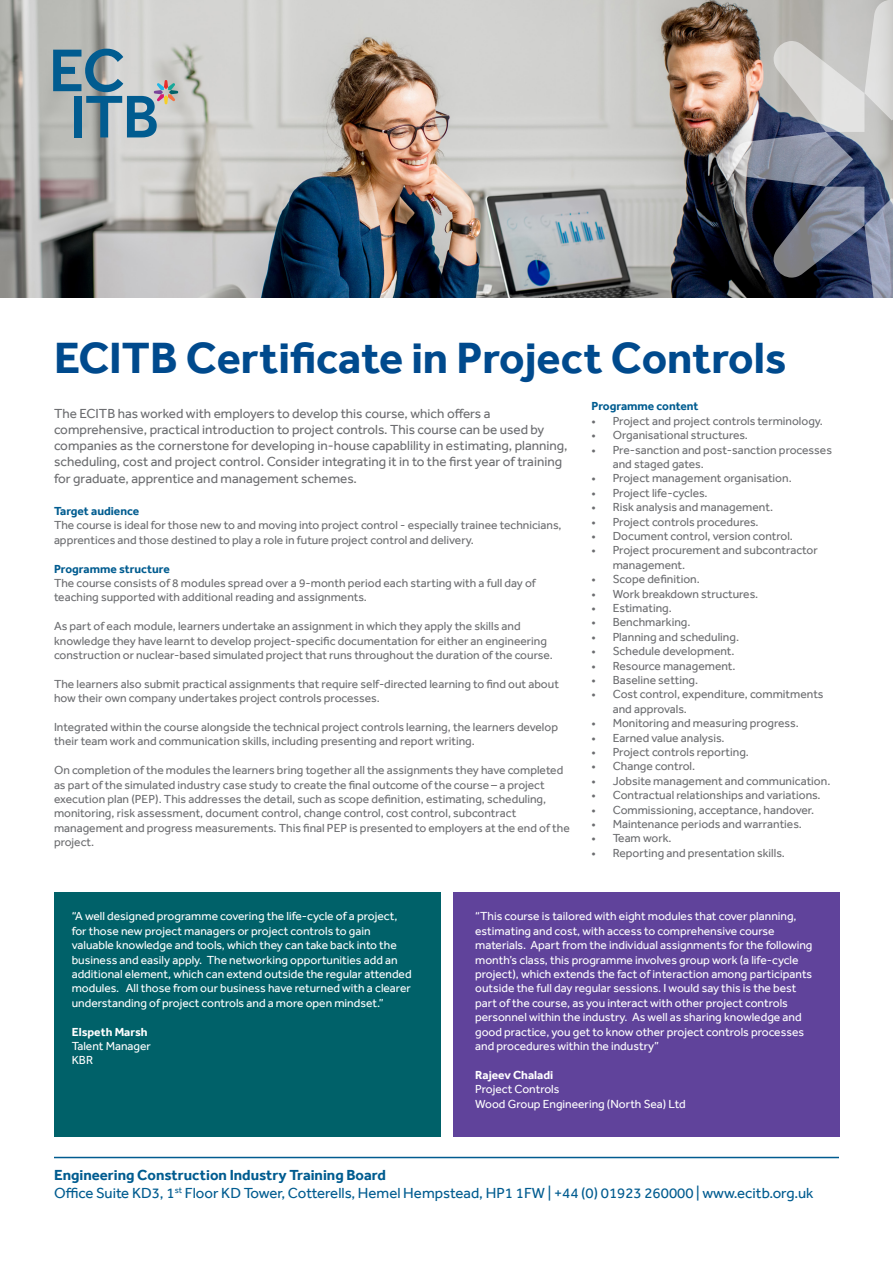
<style>
.page{position:relative;width:893px;height:1263px;background:#fff}
.page>*{position:absolute;margin:0;border:0;box-sizing:border-box;transform-origin:0 0}
.t1{font:700 45px "Effra";color:#004a8d}
.t2{font:15px "Effra";color:#015c90}
.t3{font:700 15px "Effra";color:#015c90}
.t4{font:13.5px/16.2px "Effra";color:#6c6d70}
.t5{font:12px/14.4px "Effra";color:#6c6d70}
.t6{font:12px/14.4px "Effra";color:#fff}
.t7{font:700 12px "Effra";color:#015c90}
.t8{font:700 12px "Effra";color:#fff}
</style>
<div class="page">
<div style="left:54px;top:892px;width:387px;height:244px;background:#006169"></div>
<div style="left:453px;top:892px;width:387px;height:244px;background:#60439b"></div>
<hr style="left:54px;top:1157px;width:785px;height:1px;background:#015c90">
<img style="left:0;top:0;width:732px;height:298px">
<svg style="left:732px;top:0;width:161px;height:298px;background:#85868f"></svg>
<svg style="left:53px;top:49px;width:125px;height:88px;background:#8da6b2"></svg>
<p class="t1" style="left:54px;top:332px;width:734px">ECITB Certificate in Project Controls</p>
<p class="t4" style="left:54px;top:405px;width:515px">The ECITB has worked with employers to develop this course, which offers a comprehensive, practical introduction to project controls. This course can be used by companies as the cornerstone for developing in-house capablility in estimating, planning, scheduling, cost and project control. Consider integrating it in to the first year of training for graduate, apprentice and management schemes.</p>
<p class="t7" style="left:54px;top:504px;width:87px">Target audience</p>
<p class="t5" style="left:54px;top:518px;width:509px">The course is ideal for those new to and moving into project control - especially trainee technicians, apprentices and those destined to play a role in future project control and delivery.</p>
<p class="t7" style="left:54px;top:561px;width:117px">Programme structure</p>
<p class="t5" style="left:54px;top:576px;width:483px">The course consists of 8 modules spread over a 9-month period each starting with a full day of teaching supported with additional reading and assignments.</p>
<p class="t5" style="left:54px;top:619px;width:468px">As part of each module, learners undertake an assignment in which they apply the skills and</p>
<p class="t5" style="left:54px;top:633px;width:495px">knowledge they have learnt to develop project-specific documentation for either an engineering</p>
<p class="t5" style="left:54px;top:648px;width:500px">construction or nuclear-based simulated project that runs throughout the duration of the course.</p>
<p class="t5" style="left:54px;top:676px;width:506px">The learners also submit practical assignments that require self-directed learning to find out about how their own company undertakes project controls processes.</p>
<p class="t5" style="left:54px;top:720px;width:506px">Integrated within the course alongside the technical project controls learning, the learners develop their team work and communication skills, including presenting and report writing.</p>
<p class="t5" style="left:54px;top:763px;width:517px">On completion of the modules the learners bring together all the assignments they have completed as part of the simulated industry case study to create the final outcome of the course – a project execution plan (PEP). This addresses the detail, such as scope definition, estimating, scheduling, monitoring, risk assessment, document control, change control, cost control, subcontract management and progress measurements. This final PEP is presented to employers at the end of the project.</p>
<p class="t7" style="left:591px;top:399px;width:109px">Programme content</p>
<p class="t5" style="left:591px;top:413px;width:233px">• Project and project controls terminology.</p>
<p class="t5" style="left:591px;top:428px;width:158px">• Organisational structures.</p>
<p class="t5" style="left:613px;top:442px;width:221px;text-indent:-21px">• Pre-sanction and post-sanction processes and staged gates.</p>
<p class="t5" style="left:591px;top:471px;width:202px">• Project management organisation.</p>
<p class="t5" style="left:591px;top:485px;width:118px">• Project life-cycles.</p>
<p class="t5" style="left:591px;top:500px;width:183px">• Risk analysis and management.</p>
<p class="t5" style="left:591px;top:514px;width:169px">• Project controls procedures.</p>
<p class="t5" style="left:591px;top:529px;width:203px">• Document control, version control.</p>
<p class="t5" style="left:613px;top:543px;width:206px;text-indent:-21px">• Project procurement and subcontractor management.</p>
<p class="t5" style="left:591px;top:572px;width:110px">• Scope definition.</p>
<p class="t5" style="left:591px;top:586px;width:168px">• Work breakdown structures.</p>
<p class="t5" style="left:591px;top:601px;width:82px">• Estimating.</p>
<p class="t5" style="left:591px;top:615px;width:100px">• Benchmarking.</p>
<p class="t5" style="left:591px;top:629px;width:149px">• Planning and scheduling.</p>
<p class="t5" style="left:591px;top:644px;width:145px">• Schedule development.</p>
<p class="t5" style="left:591px;top:658px;width:146px">• Resource management.</p>
<p class="t5" style="left:591px;top:673px;width:108px">• Baseline setting.</p>
<p class="t5" style="left:613px;top:687px;width:212px;text-indent:-21px">• Cost control, expenditure, commitments and approvals.</p>
<p class="t5" style="left:591px;top:716px;width:209px">• Monitoring and measuring progress.</p>
<p class="t5" style="left:591px;top:730px;width:135px">• Earned value analysis.</p>
<p class="t5" style="left:591px;top:745px;width:159px">• Project controls reporting.</p>
<p class="t5" style="left:591px;top:759px;width:105px">• Change control.</p>
<p class="t5" style="left:591px;top:773px;width:240px">• Jobsite management and communication.</p>
<p class="t5" style="left:591px;top:788px;width:231px">• Contractual relationships and variations.</p>
<p class="t5" style="left:591px;top:802px;width:224px">• Commissioning, acceptance, handover.</p>
<p class="t5" style="left:591px;top:817px;width:212px">• Maintenance periods and warranties.</p>
<p class="t5" style="left:591px;top:831px;width:82px">• Team work.</p>
<p class="t5" style="left:591px;top:845px;width:195px">• Reporting and presentation skills.</p>
<p class="t6" style="left:72px;top:909px;width:341px">“A well designed programme covering the life-cycle of a project, for those new project managers or project controls to gain valuable knowledge and tools, which they can take back into the business and easily apply. The networking opportunities add an additional element, which can extend outside the regular attended modules. All those from our business have returned with a clearer understanding of project controls and a more open mindset.”</p>
<p class="t8" style="left:72px;top:1024px;width:77px">Elspeth Marsh</p>
<p class="t6" style="left:72px;top:1039px;width:81px">Talent Manager</p>
<p class="t6" style="left:72px;top:1053px;width:23px">KBR</p>
<p class="t6" style="left:475px;top:909px;width:339px">“This course is tailored with eight modules that cover planning, estimating and cost, with access to comprehensive course materials. Apart from the individual assignments for the following month’s class, this programme involves group work (a life-cycle project), which extends the fact of interaction among participants outside the full day regular sessions. I would say this is the best part of the course, as you interact with other project controls personnel within the industry. As well as sharing knowledge and good practice, you get to know other project controls processes and procedures within the industry”</p>
<p class="t8" style="left:475px;top:1068px;width:80px">Rajeev Chaladi</p>
<p class="t6" style="left:475px;top:1082px;width:86px">Project Controls</p>
<p class="t6" style="left:475px;top:1096px;width:212px">Wood Group Engineering (North Sea) Ltd</p>
<p class="t3" style="left:54px;top:1166px;width:333px">Engineering Construction Industry Training Board</p>
<p class="t2" style="left:54px;top:1184px;width:761px">Office Suite KD3, 1<sup>st</sup> Floor KD Tower, Cotterells, Hemel Hempstead, HP1 1FW | +44 (0) 01923 260000 | www.ecitb.org.uk</p>
</div>
